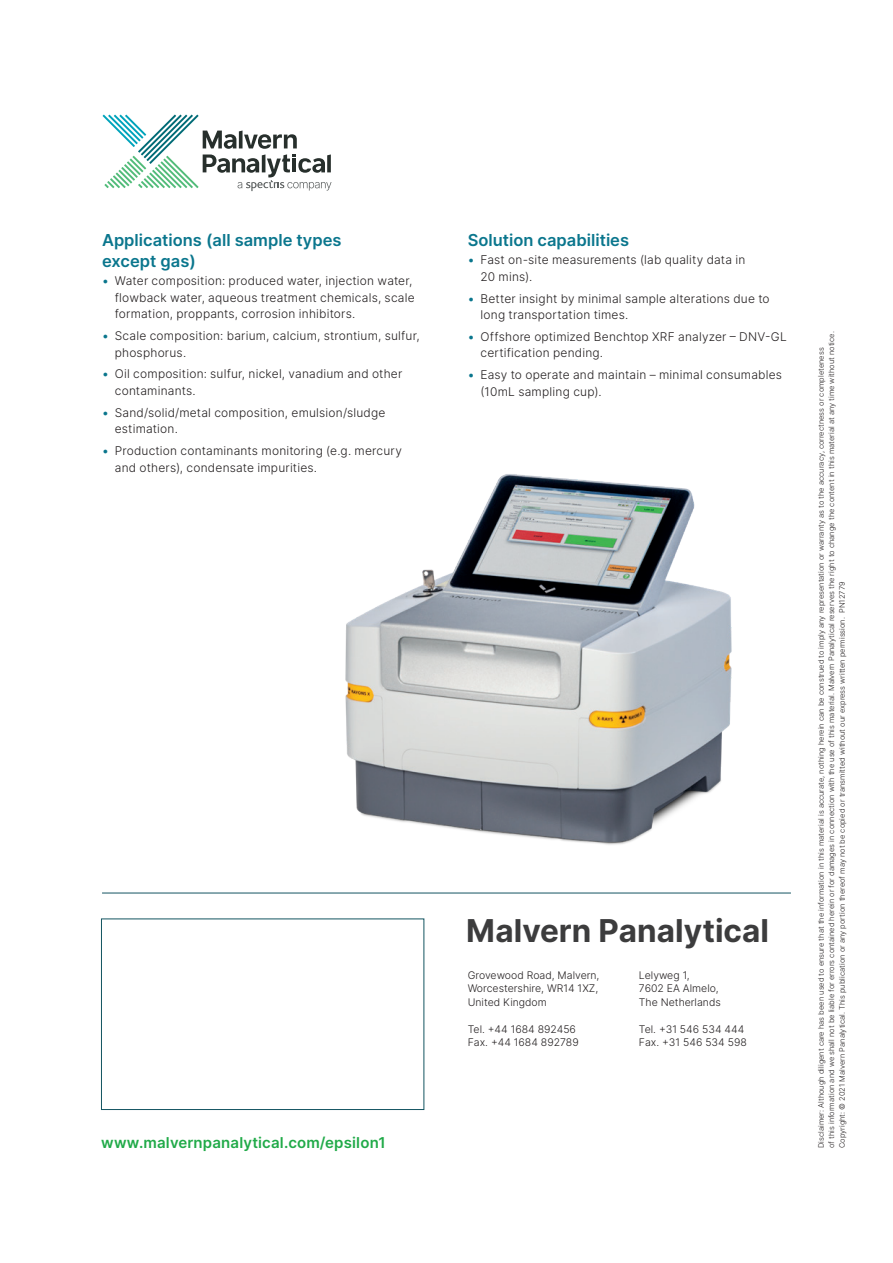
<style>
.page{position:relative;width:893px;height:1263px;background:#fff}
.page>*{position:absolute;margin:0;border:0;box-sizing:border-box;transform-origin:0 0}
.t1{font:700 31.5px "Inter";color:#3c3c3d}
.t2{font:600 16.5px/21px "Inter";color:#0a768d}
.t3{font:600 15px "Inter";letter-spacing:.01em;color:#21aa49}
.t4{font:300 12px/16.5px "Inter";letter-spacing:.015em;color:#231f20}
.t5{font:300 10.5px/13.5px "Inter";color:#231f20}
.t6{font:300 7.5px/10.5px "Inter";color:#231f20}
.s1{font-weight:400;color:#0a768d}
</style>
<div class="page">
<img style="left:345px;top:474px;width:387px;height:371px">
<div style="left:101px;top:918px;width:323px;height:192px;border:1px solid #135461"></div>
<hr style="left:102px;top:893px;width:689px;height:1px;background:#135461">
<svg style="left:103px;top:115px;width:229px;height:76px"></svg>
<h2 class="t2" style="left:102px;top:229px;width:241px">Applications (all sample types except gas)</h2>
<p class="t4" style="left:115px;top:272px;width:301px;text-indent:-13px"><span class="s1">•</span> Water composition: produced water, injection water, flowback water, aqueous treatment chemicals, scale formation, proppants, corrosion inhibitors.</p>
<p class="t4" style="left:115px;top:327px;width:306px;text-indent:-13px"><span class="s1">•</span> Scale composition: barium, calcium, strontium, sulfur, phosphorus.</p>
<p class="t4" style="left:115px;top:366px;width:289px;text-indent:-13px"><span class="s1">•</span> Oil composition: sulfur, nickel, vanadium and other contaminants.</p>
<p class="t4" style="left:115px;top:404px;width:272px;text-indent:-13px"><span class="s1">•</span> Sand/solid/metal composition, emulsion/sludge estimation.</p>
<p class="t4" style="left:115px;top:442px;width:289px;text-indent:-13px"><span class="s1">•</span> Production contaminants monitoring (e.g. mercury and others), condensate impurities.</p>
<p class="t3" style="left:101px;top:1132px;width:286px">www.malvernpanalytical.com/epsilon1</p>
<h2 class="t2" style="left:468px;top:229px;width:163px">Solution capabilities</h2>
<p class="t4" style="left:480px;top:251px;width:266px;text-indent:-13px"><span class="s1">•</span> Fast on-site measurements (lab quality data in<br>20 mins).</p>
<p class="t4" style="left:480px;top:290px;width:291px;text-indent:-13px"><span class="s1">•</span> Better insight by minimal sample alterations due to long transportation times.</p>
<p class="t4" style="left:480px;top:328px;width:308px;text-indent:-13px"><span class="s1">•</span> Offshore optimized Benchtop XRF analyzer – DNV-GL certification pending.</p>
<p class="t4" style="left:480px;top:366px;width:303px;text-indent:-13px"><span class="s1">•</span> Easy to operate and maintain – minimal consumables (10mL sampling cup).</p>
<h1 class="t1" style="left:466px;top:907px;width:304px">Malvern Panalytical</h1>
<p class="t5" style="left:468px;top:968px;width:133px;text-align:justify">Grovewood Road, Malvern, Worcestershire, WR14 1XZ, United Kingdom</p>
<p class="t5" style="left:468px;top:1022px;width:112px">Tel. +44 1684 892456<br>Fax. +44 1684 892789</p>
<p class="t5" style="left:639px;top:968px;width:83px">Lelyweg 1,<br>7602 EA Almelo,<br>The Netherlands</p>
<p class="t5" style="left:639px;top:1022px;width:109px">Tel. +31 546 534 444<br>Fax. +31 546 534 598</p>
<p class="t6" style="left:816px;top:1148px;width:818px;rotate:-90deg">Disclaimer: Although diligent care has been used to ensure that the information in this material is accurate, nothing herein can be construed to imply any representation or warranty as to the accuracy, correctness or completeness<br>of this information and we shall not be liable for errors contained herein or for damages in connection with the use of this material. Malvern Panalytical reserves the right to change the content in this material at any time without notice.<br>Copyright: © 2021 Malvern Panalytical. This publication or any portion thereof may not be copied or transmitted without our express written permission. PN12779</p>
</div>
